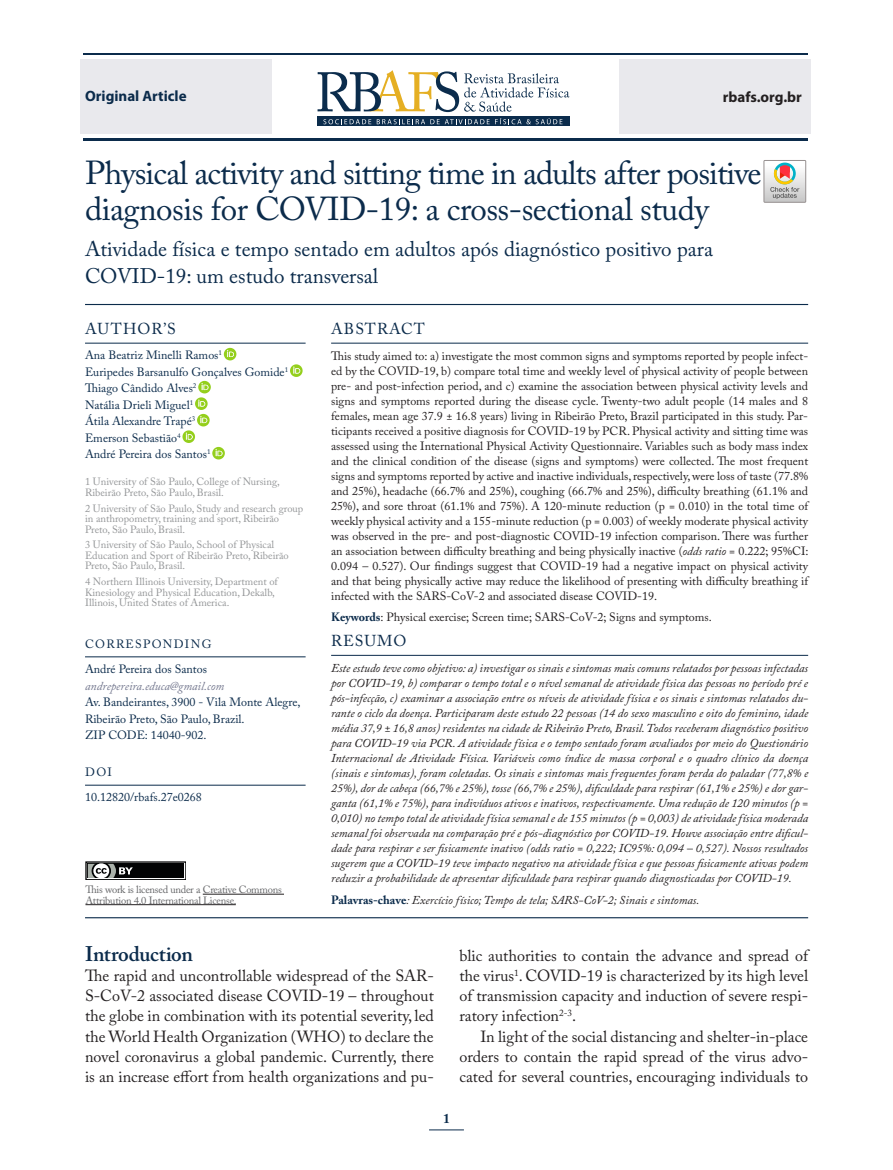
<style>
.page{position:relative;width:893px;height:1170px;background:#fff}
.page>*{position:absolute;margin:0;border:0;box-sizing:border-box;transform-origin:0 0}
.t1{font:33px/36px "Adobe Caslon Pro";letter-spacing:-.03em;color:#0b2b4b}
.t2{font:21px/27px "Adobe Caslon Pro";color:#0b2b4b}
.t3{font:600 21px "Adobe Caslon Pro";letter-spacing:-.015em;color:#0b2b4b}
.t4{font:16.05px/20.2px "Adobe Caslon Pro";color:#231f20;text-align:justify}
.t5{font:15.75px "Adobe Caslon Pro";letter-spacing:.065em;color:#0b2b4b}
.t6{font:700 15px "Myriad Pro";color:#0b2b4b}
.t7{font:700 15px "Myriad Pro";color:#231f20}
.t8{font:700 13.5px "Adobe Caslon Pro";color:#0b2b4b}
.t9{font:12px/15px "Adobe Caslon Pro";color:#231f20;text-align:justify}
.t10{font:italic 12px/15px "Adobe Caslon Pro";color:#231f20;text-align:justify}
.t11{font:12px/16.5px "Adobe Caslon Pro";color:#0b2b4b}
.t12{font:italic 12px "Adobe Caslon Pro";color:#72768d}
.t13{font:10.5px/10.5px "Adobe Caslon Pro";color:#949698}
.t14{font:10.5px/10.5px "Adobe Caslon Pro";letter-spacing:-.02em;color:#636466}
.s1{font-style:italic}
.s2{font-weight:700;color:#0b2b4b}
.s3{font-weight:700;font-style:normal;color:#0b2b4b}
</style>
<div class="page">
<div style="left:619px;top:59px;width:192px;height:75px;background:#e9e9ed"></div>
<div style="left:80px;top:59px;width:192px;height:75px;background:#e9e9ed"></div>
<hr style="left:83px;top:53px;width:725px;height:2px;background:#0b2b4b">
<hr style="left:83px;top:138px;width:725px;height:2px;background:#0b2b4b">
<svg style="left:318px;top:117px;width:252px;height:9px"></svg>
<svg style="left:323px;top:119px;width:48px;height:5px"></svg>
<svg style="left:377px;top:118px;width:185px;height:6px"></svg>
<svg style="left:318px;top:70px;width:251px;height:42px"></svg>
<svg style="left:764px;top:160px;width:42px;height:42px"></svg>
<hr style="left:429px;top:1129px;width:35px;height:1px;background:#0b2b4b">
<hr style="left:203px;top:893px;width:81px;height:1px;background:#231f20">
<hr style="left:85px;top:904px;width:151px;height:1px;background:#231f20">
<div style="left:85px;top:861px;width:101px;height:18px;border:1px solid #020304"></div>
<div style="left:88px;top:863px;width:96px;height:14px;background:#020304"></div>
<svg style="left:85px;top:861px;width:48px;height:19px"></svg>
<hr style="left:85px;top:304px;width:723px;height:1px;background:#0b2b4b">
<hr style="left:85px;top:343px;width:221px;height:1px;background:#0b2b4b">
<hr style="left:85px;top:656px;width:221px;height:1px;background:#0b2b4b">
<hr style="left:85px;top:784px;width:221px;height:1px;background:#0b2b4b">
<svg style="left:224px;top:348px;width:12px;height:12px"></svg>
<svg style="left:290px;top:364px;width:13px;height:13px"></svg>
<svg style="left:182px;top:381px;width:43px;height:78px"></svg>
<hr style="left:331px;top:343px;width:477px;height:1px;background:#0b2b4b">
<hr style="left:331px;top:655px;width:477px;height:1px;background:#0b2b4b">
<hr style="left:85px;top:917px;width:723px;height:1px;background:#0b2b4b">
<p class="t6" style="left:85px;top:88px;width:103px">Original Article</p>
<p class="t7" style="left:723px;top:88px;width:81px">rbafs.org.br</p>
<h1 class="t1" style="left:85px;top:155px;width:678px">Physical activity and sitting time in adults after positive diagnosis for COVID-19: a cross-sectional study</h1>
<h2 class="t2" style="left:85px;top:235px;width:629px">Atividade física e tempo sentado em adultos após diagnóstico positivo para<br>COVID-19: um estudo transversal</h2>
<h3 class="t5" style="left:85px;top:319px;width:92px">AUTHOR’S</h3>
<p class="t11" style="left:85px;top:347px;width:205px">Ana Beatriz Minelli Ramos<sup>1<br></sup>Euripedes Barsanulfo Gonçalves Gomide<sup>1<br></sup>Thiago Cândido Alves<sup>2<br></sup>Natália Drieli Miguel<sup>1<br></sup>Átila Alexandre Trapé<sup>3<br></sup>Emerson Sebastião<sup>4<br></sup>André Pereira dos Santos<sup>1</sup></p>
<p class="t13" style="left:85px;top:476px;width:196px">1 University of São Paulo, College of Nursing,<br>Ribeirão Preto, São Paulo, Brasil.</p>
<p class="t13" style="left:85px;top:502px;width:220px">2 University of São Paulo, Study and research group in anthropometry, training and sport, Ribeirão<br>Preto, São Paulo, Brasil.</p>
<p class="t13" style="left:85px;top:539px;width:205px">3 University of São Paulo, School of Physical<br>Education and Sport of Ribeirão Preto, Ribeirão<br>Preto, São Paulo, Brasil.</p>
<p class="t13" style="left:85px;top:576px;width:194px">4 Northern Illinois University, Department of<br>Kinesiology and Physical Education, Dekalb,<br>Illinois, United States of America.</p>
<p class="t11" style="left:85px;top:631px;width:128px;line-height:25px">CORRESPONDING<br>André Pereira dos Santos</p>
<p class="t12" style="left:85px;top:678px;width:141px">andrepereira.educa@gmail.com</p>
<p class="t11" style="left:85px;top:693px;width:217px">Av. Bandeirantes, 3900 - Vila Monte Alegre,<br>Ribeirão Preto, São Paulo, Brazil.<br>ZIP CODE: 14040-902.</p>
<p class="t11" style="left:85px;top:759px;width:118px;line-height:25px">DOI<br>10.12820/rbafs.27e0268</p>
<h3 class="t5" style="left:331px;top:319px;width:95px">ABSTRACT</h3>
<p class="t9" style="left:331px;top:348px;width:479px">This study aimed to: a) investigate the most common signs and symptoms reported by people infect&shy;ed by the COVID-19, b) compare total time and weekly level of physical activity of people between pre- and post-infection period, and c) examine the association between physical activity levels and signs and symptoms reported during the disease cycle. Twenty-two adult people (14 males and 8 females, mean age 37.9 ± 16.8 years) living in Ribeirão Preto, Brazil participated in this study. Par&shy;ticipants received a positive diagnosis for COVID-19 by PCR. Physical activity and sitting time was assessed using the International Physical Activity Questionnaire. Variables such as body mass index and the clinical condition of the disease (signs and symptoms) were collected. The most frequent signs and symptoms reported by active and inactive individuals, respectively, were loss of taste (77.8% and 25%), headache (66.7% and 25%), coughing (66.7% and 25%), difficulty breathing (61.1% and 25%), and sore throat (61.1% and 75%). A 120-minute reduction (p = 0.010) in the total time of weekly physical activity and a 155-minute reduction (p = 0.003) of weekly moderate physical activity was observed in the pre- and post-diagnostic COVID-19 infection comparison. There was further an association between difficulty breathing and being physically inactive (<span class="s1">odds ratio</span> = 0.222; 95%CI:<br>0.094 – 0.527). Our findings suggest that COVID-19 had a negative impact on physical activity and that being physically active may reduce the likelihood of presenting with difficulty breathing if infected with the SARS-CoV-2 and associated disease COVID-19.</p>
<p class="t9" style="left:331px;top:609px;width:382px"><span class="s2">Keywords</span>: Physical exercise; Screen time; SARS-CoV-2; Signs and symptoms.</p>
<h3 class="t5" style="left:331px;top:631px;width:77px">RESUMO</h3>
<p class="t10" style="left:331px;top:660px;width:479px">Este estudo teve como objetivo: a) investigar os sinais e sintomas mais comuns relatados por pessoas infectadas por COVID-19, b) comparar o tempo total e o nível semanal de atividade física das pessoas no período pré e pós-infecção, c) examinar a associação entre os níveis de atividade física e os sinais e sintomas relatados du&shy;rante o ciclo da doença. Participaram deste estudo 22 pessoas (14 do sexo masculino e oito do feminino, idade média 37,9 ± 16,8 anos) residentes na cidade de Ribeirão Preto, Brasil. Todos receberam diagnóstico positivo para COVID-19 via PCR. A atividade física e o tempo sentado foram avaliados por meio do Questionário Internacional de Atividade Física. Variáveis como índice de massa corporal e o quadro clínico da doença (sinais e sintomas), foram coletadas. Os sinais e sintomas mais frequentes foram perda do paladar (77,8% e 25%), dor de cabeça (66,7% e 25%), tosse (66,7% e 25%), dificuldade para respirar (61,1% e 25%) e dor gar&shy;ganta (61,1% e 75%), para indivíduos ativos e inativos, respectivamente. Uma redução de 120 minutos (p = 0,010) no tempo total de atividade física semanal e de 155 minutos (p = 0,003) de atividade física moderada semanal foi observada na comparação pré e pós-diagnóstico por COVID-19. Houve associação entre dificul&shy;dade para respirar e ser fisicamente inativo (odds ratio = 0,222; IC95%: 0,094 – 0,527). Nossos resultados sugerem que a COVID-19 teve impacto negativo na atividade física e que pessoas fisicamente ativas podem reduzir a probabilidade de apresentar dificuldade para respirar quando diagnosticadas por COVID-19.</p>
<p class="t10" style="left:331px;top:891px;width:370px"><span class="s3">Palavras-chave</span>: Exercício físico; Tempo de tela; SARS-CoV-2; Sinais e sintomas.</p>
<p class="t14" style="left:85px;top:884px;width:198px">This work is licensed under a Creative Commons<br>Attribution 4.0 International License.</p>
<h2 class="t3" style="left:85px;top:941px;width:109px">Introduction</h2>
<p class="t4" style="left:85px;top:965px;width:350px">The rapid and uncontrollable widespread of the SAR-S-CoV-2 associated disease COVID-19 – throughout the globe in combination with its potential severity, led the World Health Organization (WHO) to declare the novel coronavirus a global pandemic. Currently, there is an increase effort from health organizations and pu-</p>
<h3 class="t4" style="left:459px;top:944px;width:350px">blic authorities to contain the advance and spread of the virus<sup>1</sup>. COVID-19 is characterized by its high level of transmission capacity and induction of severe respi&shy;ratory infection<sup>2-3</sup>.</h3>
<h3 class="t4" style="left:459px;top:1025px;width:350px;text-indent:21px">In light of the social distancing and shelter-in-place orders to contain the rapid spread of the virus advo&shy;cated for several countries, encouraging individuals to</h3>
<p class="t8" style="left:443px;top:1110px;width:8px">1</p>
</div>
